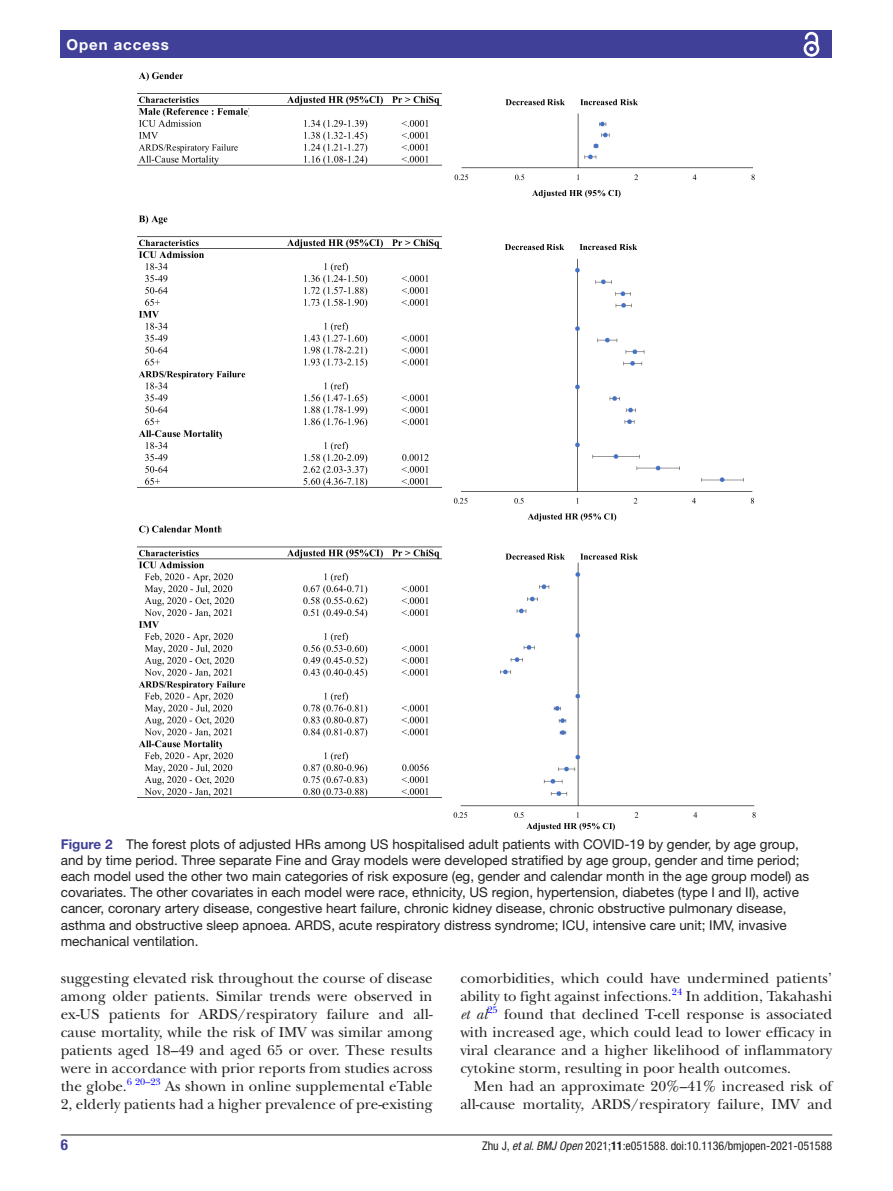
<style>
.page{position:relative;width:893px;height:1191px;background:#fff}
.page>*{position:absolute;margin:0;border:0;box-sizing:border-box;transform-origin:0 0}
.t1{font:15px/18px "New Baskerville";color:#231f20;text-align:justify}
.t2{font:700 15px "Helvetica Neue LT Std";letter-spacing:.065em;color:#fff}
.t3{font:700 condensed 15px "Helvetica Neue LT Std";color:#414099}
.t4{font:13.5px/16.2px "Helvetica Neue LT Std";color:#231f20}
.t5{font:condensed 12px "Helvetica Neue LT Std";color:#231f20}
.t6{font:9.9px "New Baskerville";color:#00f}
.s1{font-weight:700;color:#414099}
.s2{font-style:italic}
.s3{font-weight:700}
</style>
<div class="page">
<hr style="left:61px;top:1134px;width:771px;height:1px;background:#231f20">
<div style="left:61px;top:31px;width:771px;height:27px;background:#414099"></div>
<svg style="left:803px;top:31px;width:17px;height:26px"></svg>
<img style="left:138px;top:73px;width:617px;height:758px">
<p class="t2" style="left:66px;top:35px;width:104px">Open access</p>
<p class="t4" style="left:61px;top:835px;width:750px"><span class="s1">Figure 2</span> The forest plots of adjusted HRs among US hospitalised adult patients with COVID-19 by gender, by age group, and by time period. Three separate Fine and Gray models were developed stratified by age group, gender and time period; each model used the other two main categories of risk exposure (eg, gender and calendar month in the age group model) as covariates. The other covariates in each model were race, ethnicity, US region, hypertension, diabetes (type I and II), active cancer, coronary artery disease, congestive heart failure, chronic kidney disease, chronic obstructive pulmonary disease, asthma and obstructive sleep apnoea. ARDS, acute respiratory distress syndrome; ICU, intensive care unit; IMV, invasive mechanical ventilation.</p>
<p class="t1" style="left:61px;top:969px;width:373px">suggesting elevated risk throughout the course of disease among older patients. Similar trends were observed in ex-US patients for ARDS/respiratory failure and all&shy;cause mortality, while the risk of IMV was similar among patients aged 18–49 and aged 65 or over. These results were in accordance with prior reports from studies across the globe.</p>
<p class="t6" style="left:127px;top:1075px;width:35px">6 20–23</p>
<p class="t1" style="left:61px;top:1077px;width:373px;text-align:right">As shown in online supplemental eTable<br>2, elderly patients had a higher prevalence of pre-existing</p>
<p class="t1" style="left:460px;top:969px;width:373px">comorbidities, which could have undermined patients’ ability to fight against infections.<sup>24</sup> In addition, Takahashi <span class="s2">et al</span></p>
<p class="t6" style="left:487px;top:1003px;width:12px">25</p>
<p class="t1" style="left:460px;top:1005px;width:373px;text-indent:44px">found that declined T-cell response is associated with increased age, which could lead to lower efficacy in viral clearance and a higher likelihood of inflammatory cytokine storm, resulting in poor health outcomes.</p>
<p class="t1" style="left:460px;top:1077px;width:373px;text-align:right">Men had an approximate 20%–41% increased risk of all-cause mortality, ARDS/respiratory failure, IMV and</p>
<p class="t3" style="left:61px;top:1135px;width:9px">6</p>
<p class="t5" style="left:482px;top:1138px;width:352px">Zhu J, <span class="s2">et al</span>. <span class="s2">BMJ Open</span> 2021;<span class="s3">11</span>:e051588. doi:10.1136/bmjopen-2021-051588</p>
</div>
